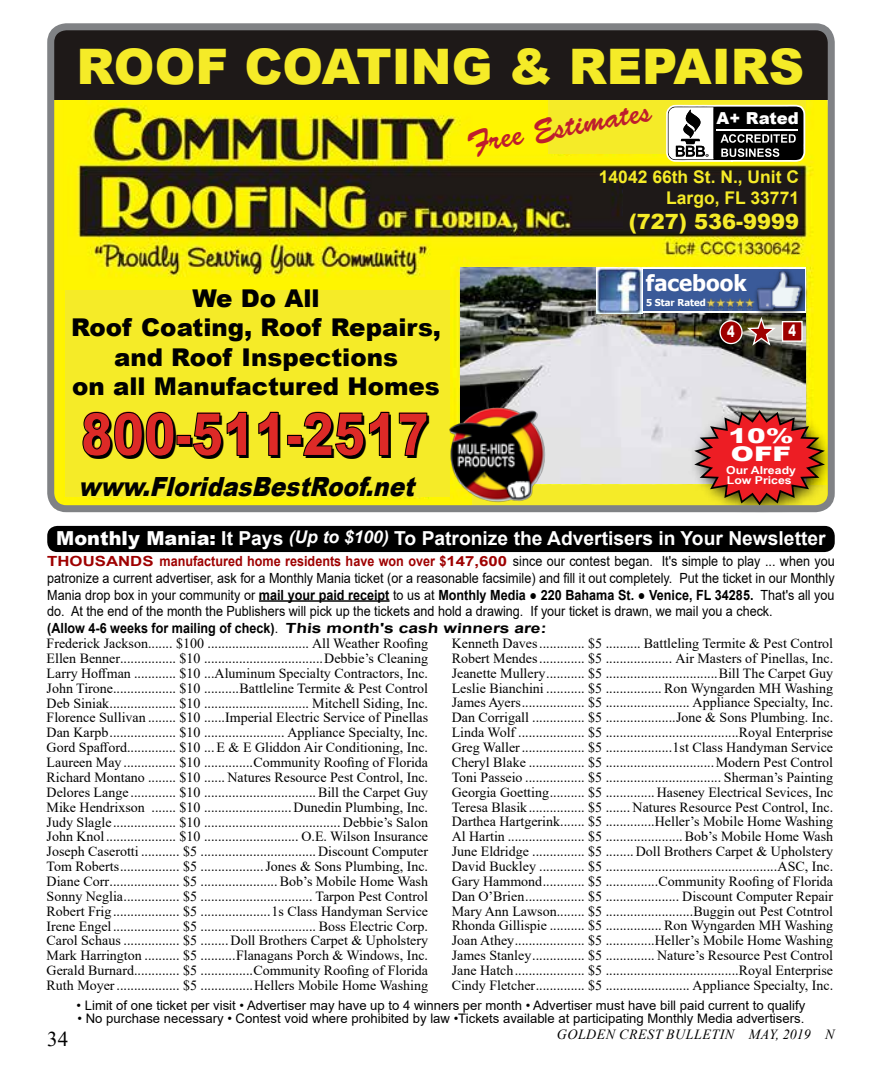
<style>
.page{position:relative;width:882px;height:1071px;background:#fff}
.page>*{position:absolute;margin:0;border:0;box-sizing:border-box;transform-origin:0 0}
.t1{font:900 58.98px "Arial";color:#000;scale:.8 1}
.t2{font:900 49px "Arial";color:#f5eb28}
.t3{font:32.38px "Banty S Normal";color:#be1e2d}
.t4{font:italic 900 26.43px "Arial";color:#000;scale:.88 1}
.t5{font:900 24.5px/29.4px "Arial";color:#000;text-align:center}
.t6{font:700 22.05px "Tahoma";color:#fff}
.t7{font:900 21px "Arial";color:#f5eb28}
.t8{font:21px "Times New Roman";color:#000}
.t9{font:900 20.3px/18px "Arial";color:#fff;scale:1.37 1}
.t10{font:700 19.25px "Arial";color:#fff}
.t11{font:700 17.5px/21px "Arial";color:#f5eb28;text-align:right}
.t12{font:900 16.45px "Arial";color:#fff}
.t13{font:900 15.58px "Arial";color:#fff;scale:.72 1}
.t14{font:14px/14.9px "Times New Roman";color:#000;text-align:justify}
.t15{font:14px/16.6px "Arial";color:#000;scale:.9 1}
.t16{font:italic 14px "Times New Roman";letter-spacing:.035em;color:#000}
.t17{font:13.12px "Arial";color:#000}
.t18{font:700 10.85px/9.8px "Arial Narrow";color:#fff;scale:1.37 1}
.t19{font:700 9.62px "Tahoma";color:#fff}
.s1{font-weight:900}
.s2{font-style:italic;font-size:17.5px}
.s3{font-weight:700;color:#9e0000}
.s4{font-weight:700}
.s5{font-family:"Times New Roman";font-weight:700}
</style>
<div class="page">
<hr style="left:259px;top:600px;width:131px;height:2px;background:#000">
<div style="left:47px;top:526px;width:788px;height:26px;background:#000;border-radius:10px"></div>
<img style="left:55px;top:99px;width:772px;height:414px">
<div style="left:549px;top:99px;width:257px;height:55px;background:#f5eb28"></div>
<div style="left:623px;top:175px;width:173px;height:55px;background:#1e1918"></div>
<div style="left:65px;top:290px;width:385px;height:206px;background:#f5eb28"></div>
<div style="left:472px;top:485px;width:355px;height:22px;background:#f5eb28"></div>
<div style="left:54px;top:30px;width:774px;height:69px;background:#1e1918"></div>
<svg style="left:82px;top:412px;width:93px;height:45px"></svg>
<div style="left:177px;top:435px;width:14px;height:10px;border:1px solid #000"></div>
<svg style="left:192px;top:412px;width:56px;height:45px"></svg>
<svg style="left:258px;top:412px;width:21px;height:44px"></svg>
<div style="left:287px;top:435px;width:15px;height:10px;border:1px solid #000"></div>
<svg style="left:303px;top:412px;width:87px;height:45px"></svg>
<svg style="left:398px;top:412px;width:30px;height:44px"></svg>
<img style="left:460px;top:268px;width:346px;height:215px">
<img style="left:681px;top:397px;width:146px;height:115px">
<svg style="left:689px;top:408px;width:138px;height:96px;background:#cb5f3c"></svg>
<div style="left:47px;top:23px;width:788px;height:489px;border:7px solid #808285;border-radius:16px"></div>
<img style="left:446px;top:403px;width:103px;height:102px">
<svg style="left:664px;top:102px;width:144px;height:62px;background:#76755a"></svg>
<hr style="left:717px;top:130px;width:81px;height:1px;background:#fff">
<img style="left:597px;top:268px;width:45px;height:45px">
<svg style="left:642px;top:268px;width:109px;height:45px"></svg>
<div style="left:643px;top:270px;width:161px;height:41px;background:#3a5a99"></div>
<img style="left:706px;top:298px;width:45px;height:12px">
<img style="left:751px;top:265px;width:59px;height:54px">
<img style="left:758px;top:272px;width:44px;height:37px">
<svg style="left:745px;top:317px;width:33px;height:30px"></svg>
<div style="left:720px;top:321px;width:22px;height:23px;background:#9e0000;border-radius:50%"></div>
<div style="left:719px;top:320px;width:24px;height:24px;border:1px solid #fff;border-radius:50%"></div>
<div style="left:783px;top:322px;width:19px;height:19px;background:#9e0000"></div>
<div style="left:782px;top:321px;width:21px;height:21px;border:1px solid #fff"></div>
<h2 class="t2" style="left:77px;top:31px;width:729px">ROOF COATING &amp; REPAIRS</h2>
<h3 class="t3" style="left:465px;top:118px;width:187px;rotate:-10deg">Free Estimates</h3>
<p class="t12" style="left:717px;top:107px;width:84px">A+ Rated</p>
<h3 class="t5" style="left:71px;top:283px;width:372px">We Do All<br>Roof Coating, Roof Repairs, and Roof Inspections<br>on all Manufactured Homes</h3>
<h1 class="t1" style="left:83px;top:394px;width:436px">800-511-2517</h1>
<h3 class="t4" style="left:78px;top:468px;width:393px">www.FloridasBestRoof.net</h3>
<p class="t11" style="left:599px;top:166px;width:202px">14042 66th St. N., Unit C<br>Largo, FL 33771</p>
<h3 class="t7" style="left:629px;top:206px;width:172px">(727) 536-9999</h3>
<h3 class="t6" style="left:646px;top:267px;width:102px">facebook</h3>
<p class="t19" style="left:646px;top:296px;width:61px">5 Star Rated</p>
<p class="t13" style="left:727px;top:321px;width:12px">4</p>
<p class="t13" style="left:788px;top:320px;width:12px">4</p>
<h3 class="t9" style="left:729px;top:426px;width:49px">10%<br>OFF</h3>
<p class="t18" style="left:726px;top:465px;width:53px">Our Already<br>Low Prices</p>
<h3 class="t10" style="left:56px;top:525px;width:771px"><span class="s1">Monthly Mania:</span> It Pays <span class="s2">(Up to $100)</span> To Patronize the Advertisers in Your Newsletter</h3>
<p class="t15" style="left:47px;top:553px;width:876px"><span class="s3">THOUSANDS manufactured home residents have won over $147,600</span> since our contest began. It's simple to play ... when you patronize a current advertiser, ask for a Monthly Mania ticket (or a reasonable facsimile) and fill it out completely. Put the ticket in our Monthly Mania drop box in your community or <span class="s4">mail your paid receipt</span> to us at <span class="s4">Monthly Media</span> <span class="s5">●</span> <span class="s4">220 Bahama St.</span> <span class="s5">●</span> <span class="s4">Venice, FL 34285.</span> That's all you do. At the end of the month the Publishers will pick up the tickets and hold a drawing. If your ticket is drawn, we mail you a check.<br><span class="s4">(Allow 4-6 weeks for mailing of check)</span>. <span class="s4">This month's cash winners are:</span></p>
<p class="t14" style="left:47px;top:636px;width:383px">Frederick Jackson ....... $100 ............................. All Weather Roofing Ellen Benner ................ $10 ..................................Debbie’s Cleaning Larry Hoffman ............ $10 ...Aluminum Specialty Contractors, Inc.<br>John Tirone.................. $10 ..........Battleline Termite &amp; Pest Control Deb Siniak ................... $10 .............................. Mitchell Siding, Inc.<br>Florence Sullivan ........ $10 ......Imperial Electric Service of Pinellas Dan Karpb ................... $10 ....................... Appliance Specialty, Inc.<br>Gord Spafford .............. $10 ...E &amp; E Gliddon Air Conditioning, Inc.<br>Laureen May ............... $10 ..............Community Roofing of Florida Richard Montano ........ $10 ...... Natures Resource Pest Control, Inc.<br>Delores Lange ............. $10 ................................Bill the Carpet Guy Mike Hendrixson ....... $10 .........................Dunedin Plumbing, Inc.<br>Judy Slagle .................. $10 ....................................... Debbie’s Salon John Knol .................... $10 ........................... O.E. Wilson Insurance Joseph Caserotti ........... $5 .................................Discount Computer Tom Roberts ................. $5 ..................Jones &amp; Sons Plumbing, Inc.<br>Diane Corr .................... $5 ...................... Bob’s Mobile Home Wash Sonny Neglia ................ $5 ................................ Tarpon Pest Control Robert Frig ................... $5 ....................1s Class Handyman Service Irene Engel ................... $5 ................................. Boss Electric Corp.<br>Carol Schaus ................ $5 ........Doll Brothers Carpet &amp; Upholstery Mark Harrington .......... $5 ..........Flanagans Porch &amp; Windows, Inc.<br>Gerald Burnard ............. $5 ...............Community Roofing of Florida Ruth Moyer .................. $5 ...............Hellers Mobile Home Washing</p>
<p class="t14" style="left:452px;top:635px;width:383px">Kenneth Daves ............. $5 .......... Battleling Termite &amp; Pest Control Robert Mendes ............. $5 ................... Air Masters of Pinellas, Inc.<br>Jeanette Mullery ........... $5 ................................Bill The Carpet Guy Leslie Bianchini ........... $5 ................ Ron Wyngarden MH Washing James Ayers .................. $5 ........................ Appliance Specialty, Inc.<br>Dan Corrigall ............... $5 ....................Jone &amp; Sons Plumbing. Inc.<br>Linda Wolf ................... $5 ......................................Royal Enterprise Greg Waller .................. $5 ...................1st Class Handyman Service Cheryl Blake ................ $5 ...............................Modern Pest Control Toni Passeio ................. $5 ................................. Sherman’s Painting Georgia Goetting .......... $5 .............. Haseney Electrical Sevices, Inc Teresa Blasik ................ $5 ....... Natures Resource Pest Control, Inc.<br>Darthea Hartgerink ....... $5 ..............Heller’s Mobile Home Washing Al Hartin ...................... $5 ...................... Bob’s Mobile Home Wash June Eldridge ............... $5 ........Doll Brothers Carpet &amp; Upholstery David Buckley ............. $5 .................................................ASC, Inc.<br>Gary Hammond ............ $5 ...............Community Roofing of Florida Dan O’Brien ................. $5 ..................... Discount Computer Repair Mary Ann Lawson ........ $5 .........................Buggin out Pest Cotntrol Rhonda Gillispie .......... $5 ................ Ron Wyngarden MH Washing Joan Athey .................... $5 ..............Heller’s Mobile Home Washing James Stanley ............... $5 .............. Nature’s Resource Pest Control Jane Hatch .................... $5 ......................................Royal Enterprise Cindy Fletcher .............. $5 ........................ Appliance Specialty, Inc.</p>
<h3 class="t8" style="left:47px;top:1024px;width:22px">34</h3>
<p class="t17" style="left:77px;top:996px;width:730px">• Limit of one ticket per visit • Advertiser may have up to 4 winners per month • Advertiser must have bill paid current to qualify</p>
<p class="t17" style="left:78px;top:1009px;width:728px">• No purchase necessary • Contest void where prohibited by law •Tickets available at participating Monthly Media advertisers.</p>
<p class="t16" style="left:557px;top:1024px;width:279px">GOLDEN CREST BULLETIN MAY, 2019 N</p>
</div>
